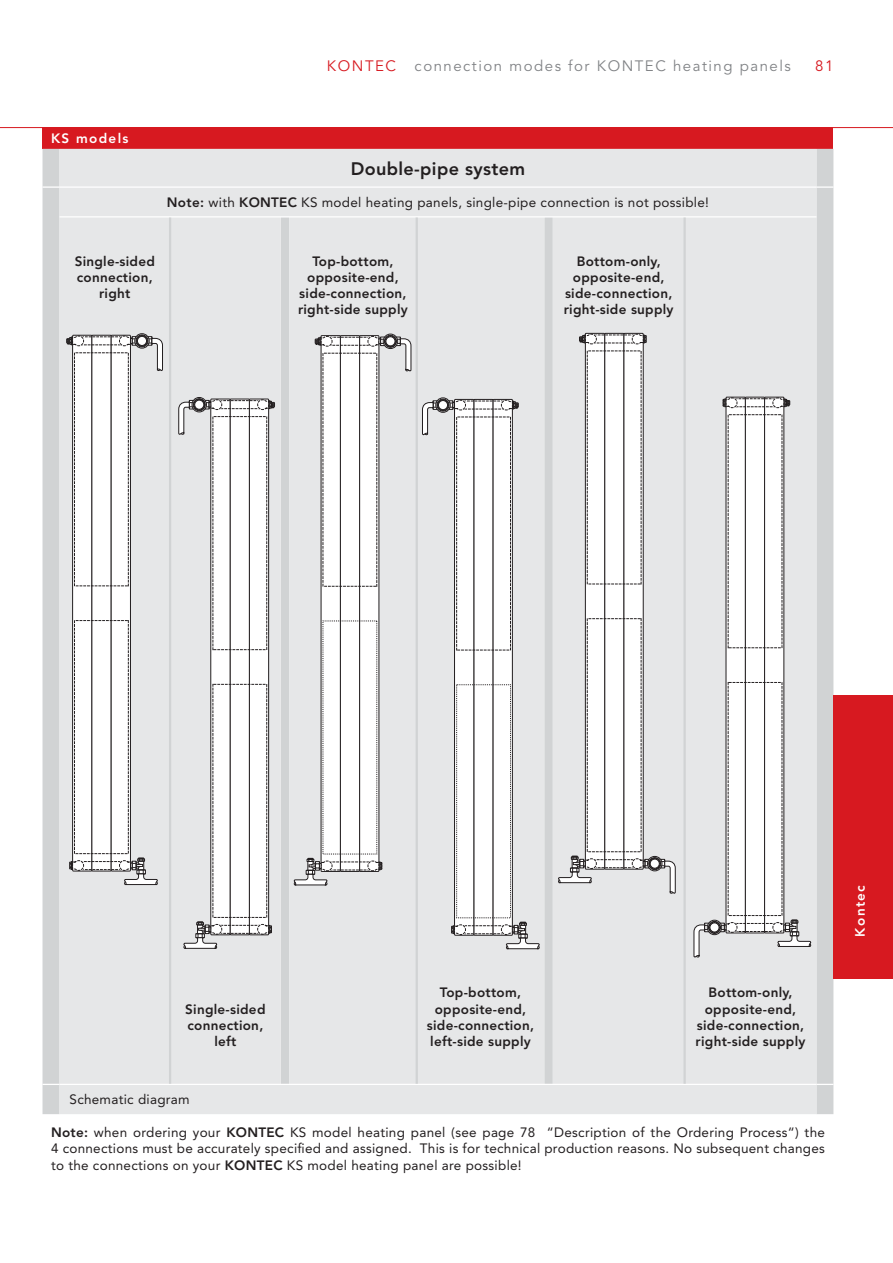
<style>
.page{position:relative;width:893px;height:1263px;background:#fff}
.page>*{position:absolute;margin:0;border:0;box-sizing:border-box;transform-origin:0 0}
.t1{font:800 18px "Avenir";letter-spacing:.02em;color:#231f20}
.t2{font:15px "Avenir";letter-spacing:.1em;color:#808285}
.t3{font:15px "Avenir";color:#d71920}
.t4{font:13.5px/16.2px "Avenir";letter-spacing:.02em;color:#231f20;text-align:justify}
.t5{font:800 13.5px/16.2px "Avenir";letter-spacing:.02em;color:#231f20;text-align:center}
.t6{font:800 13.5px "Avenir";letter-spacing:.1em;color:#fff}
.s1{color:#d71920}
.s2{font-weight:800}
</style>
<div class="page">
<hr style="left:0;top:127px;width:893px;height:1px;background:#d71920">
<div style="left:43px;top:128px;width:790px;height:21px;background:#d71920"></div>
<div style="left:43px;top:149px;width:790px;height:965px;background:#d1d3d4"></div>
<div style="left:60px;top:149px;width:756px;height:965px;background:#e6e7e8"></div>
<hr style="left:60px;top:186px;width:756px;height:2px;background:#fff">
<hr style="left:60px;top:1084px;width:756px;height:1px;background:#fff">
<svg style="left:43px;top:1084px;width:17px;height:1px"></svg>
<svg style="left:816px;top:1084px;width:17px;height:1px"></svg>
<svg style="left:43px;top:186px;width:17px;height:2px"></svg>
<svg style="left:816px;top:186px;width:17px;height:2px"></svg>
<hr style="left:60px;top:216px;width:756px;height:1px;background:#fff">
<hr style="left:169px;top:217px;width:2px;height:867px;background:#d1d3d4">
<hr style="left:416px;top:217px;width:2px;height:867px;background:#d1d3d4">
<hr style="left:683px;top:217px;width:3px;height:867px;background:#d1d3d4">
<div style="left:73px;top:335px;width:19px;height:536px;background:#fff"></div>
<div style="left:72px;top:335px;width:20px;height:536px;border:1px solid #231f20"></div>
<div style="left:92px;top:335px;width:19px;height:536px;background:#fff"></div>
<div style="left:91px;top:335px;width:21px;height:536px;border:1px solid #231f20"></div>
<div style="left:111px;top:335px;width:19px;height:536px;background:#fff"></div>
<div style="left:111px;top:335px;width:20px;height:536px;border:1px solid #231f20"></div>
<div style="left:74px;top:620px;width:55px;height:234px;border:1px dashed #231f20"></div>
<div style="left:74px;top:352px;width:55px;height:234px;border:1px dashed #231f20"></div>
<div style="left:78px;top:861px;width:47px;height:9px;border:1px dashed #231f20"></div>
<svg style="left:69px;top:860px;width:16px;height:11px"></svg>
<svg style="left:66px;top:335px;width:19px;height:12px"></svg>
<svg style="left:119px;top:334px;width:44px;height:37px"></svg>
<svg style="left:119px;top:857px;width:39px;height:28px"></svg>
<div style="left:249px;top:399px;width:20px;height:536px;background:#fff"></div>
<div style="left:249px;top:399px;width:20px;height:536px;border:1px solid #231f20"></div>
<div style="left:230px;top:399px;width:19px;height:536px;background:#fff"></div>
<div style="left:230px;top:399px;width:20px;height:536px;border:1px solid #231f20"></div>
<div style="left:211px;top:399px;width:19px;height:536px;background:#fff"></div>
<div style="left:210px;top:399px;width:20px;height:536px;border:1px solid #231f20"></div>
<div style="left:213px;top:684px;width:54px;height:234px;border:1px dashed #231f20"></div>
<div style="left:213px;top:416px;width:54px;height:234px;border:1px dashed #231f20"></div>
<div style="left:216px;top:925px;width:47px;height:9px;border:1px dashed #231f20"></div>
<svg style="left:257px;top:923px;width:15px;height:12px"></svg>
<div style="left:216px;top:400px;width:47px;height:9px;border:1px dashed #231f20"></div>
<svg style="left:257px;top:399px;width:18px;height:11px"></svg>
<svg style="left:178px;top:398px;width:45px;height:37px"></svg>
<svg style="left:183px;top:921px;width:40px;height:28px"></svg>
<div style="left:340px;top:336px;width:20px;height:535px;background:#fff"></div>
<div style="left:340px;top:335px;width:20px;height:537px;border:1px solid #231f20"></div>
<div style="left:360px;top:336px;width:19px;height:535px;background:#fff"></div>
<div style="left:359px;top:335px;width:20px;height:537px;border:1px solid #231f20"></div>
<div style="left:321px;top:336px;width:19px;height:535px;background:#fff"></div>
<div style="left:321px;top:335px;width:20px;height:537px;border:1px solid #231f20"></div>
<svg style="left:367px;top:860px;width:16px;height:11px"></svg>
<svg style="left:315px;top:336px;width:18px;height:11px"></svg>
<svg style="left:367px;top:335px;width:45px;height:36px"></svg>
<svg style="left:293px;top:858px;width:40px;height:28px"></svg>
<div style="left:605px;top:333px;width:19px;height:536px;background:#fff"></div>
<div style="left:604px;top:333px;width:20px;height:536px;border:1px solid #231f20"></div>
<div style="left:624px;top:333px;width:19px;height:536px;background:#fff"></div>
<div style="left:623px;top:333px;width:21px;height:536px;border:1px solid #231f20"></div>
<div style="left:585px;top:333px;width:20px;height:536px;background:#fff"></div>
<div style="left:585px;top:333px;width:20px;height:536px;border:1px solid #231f20"></div>
<div style="left:587px;top:618px;width:54px;height:234px;border:1px dashed #231f20"></div>
<div style="left:591px;top:859px;width:47px;height:9px;border:1px dashed #231f20"></div>
<svg style="left:579px;top:334px;width:18px;height:11px"></svg>
<svg style="left:631px;top:334px;width:16px;height:11px"></svg>
<svg style="left:631px;top:857px;width:45px;height:36px;background:#c8c8c9"></svg>
<svg style="left:558px;top:856px;width:39px;height:27px"></svg>
<div style="left:474px;top:399px;width:19px;height:536px;background:#fff"></div>
<div style="left:473px;top:399px;width:20px;height:537px;border:1px solid #231f20"></div>
<div style="left:454px;top:399px;width:20px;height:536px;background:#fff"></div>
<div style="left:454px;top:399px;width:20px;height:537px;border:1px solid #231f20"></div>
<div style="left:493px;top:399px;width:19px;height:536px;background:#fff"></div>
<div style="left:493px;top:399px;width:20px;height:537px;border:1px solid #231f20"></div>
<div style="left:456px;top:417px;width:55px;height:233px;border:1px dashed #231f20"></div>
<div style="left:460px;top:925px;width:47px;height:9px;border:1px dashed #231f20"></div>
<svg style="left:451px;top:924px;width:15px;height:11px"></svg>
<svg style="left:500px;top:400px;width:19px;height:11px"></svg>
<svg style="left:422px;top:398px;width:44px;height:37px"></svg>
<svg style="left:500px;top:922px;width:40px;height:28px"></svg>
<div style="left:745px;top:397px;width:20px;height:536px;background:#fff"></div>
<div style="left:745px;top:397px;width:20px;height:536px;border:1px solid #231f20"></div>
<div style="left:726px;top:397px;width:19px;height:536px;background:#fff"></div>
<div style="left:726px;top:397px;width:20px;height:536px;border:1px solid #231f20"></div>
<div style="left:765px;top:397px;width:19px;height:536px;background:#fff"></div>
<div style="left:764px;top:397px;width:20px;height:536px;border:1px solid #231f20"></div>
<div style="left:732px;top:923px;width:46px;height:9px;border:1px dashed #231f20"></div>
<div style="left:732px;top:398px;width:46px;height:9px;border:1px dashed #231f20"></div>
<svg style="left:772px;top:397px;width:18px;height:12px"></svg>
<svg style="left:722px;top:397px;width:16px;height:12px"></svg>
<svg style="left:693px;top:921px;width:45px;height:36px;background:#c8c8c9"></svg>
<svg style="left:772px;top:919px;width:39px;height:28px"></svg>
<div style="left:833px;top:695px;width:60px;height:284px;background:#d71920"></div>
<p class="t2" style="left:327px;top:60px;width:465px"><span class="s1">KONTEC</span> connection modes for KONTEC heating panels</p>
<p class="t6" style="left:51px;top:133px;width:79px">KS models</p>
<h1 class="t1" style="left:351px;top:161px;width:176px">Double-pipe system</h1>
<p class="t4" style="left:167px;top:195px;width:543px"><span class="s2">Note:</span> with <span class="s2">KONTEC</span> KS model heating panels, single-pipe connection is not possible!</p>
<p class="t5" style="left:75px;top:254px;width:82px">Single-sided connection, right</p>
<p class="t5" style="left:298px;top:254px;width:111px">Top-bottom, opposite-end, side-connection, right-side supply</p>
<p class="t5" style="left:564px;top:254px;width:111px">Bottom-only, opposite-end, side-connection, right-side supply</p>
<p class="t3" style="left:815px;top:60px;width:20px">81</p>
<p class="t5" style="left:185px;top:1002px;width:82px">Single-sided connection, left</p>
<p class="t5" style="left:427px;top:986px;width:109px">Top-bottom, opposite-end, side-connection, left-side supply</p>
<p class="t5" style="left:696px;top:986px;width:111px">Bottom-only, opposite-end, side-connection, right-side supply</p>
<p class="t4" style="left:70px;top:1093px;width:122px">Schematic diagram</p>
<p class="t4" style="left:51px;top:1125px;width:775px"><span class="s2">Note:</span> when ordering your <span class="s2">KONTEC</span> KS model heating panel (see page 78 “Description of the Ordering Process“) the 4 connections must be accurately specified and assigned. This is for technical production reasons. No subsequent changes to the connections on your <span class="s2">KONTEC</span> KS model heating panel are possible!</p>
<p class="t6" style="left:855px;top:936px;width:53px;rotate:-90deg">Kontec</p>
</div>
